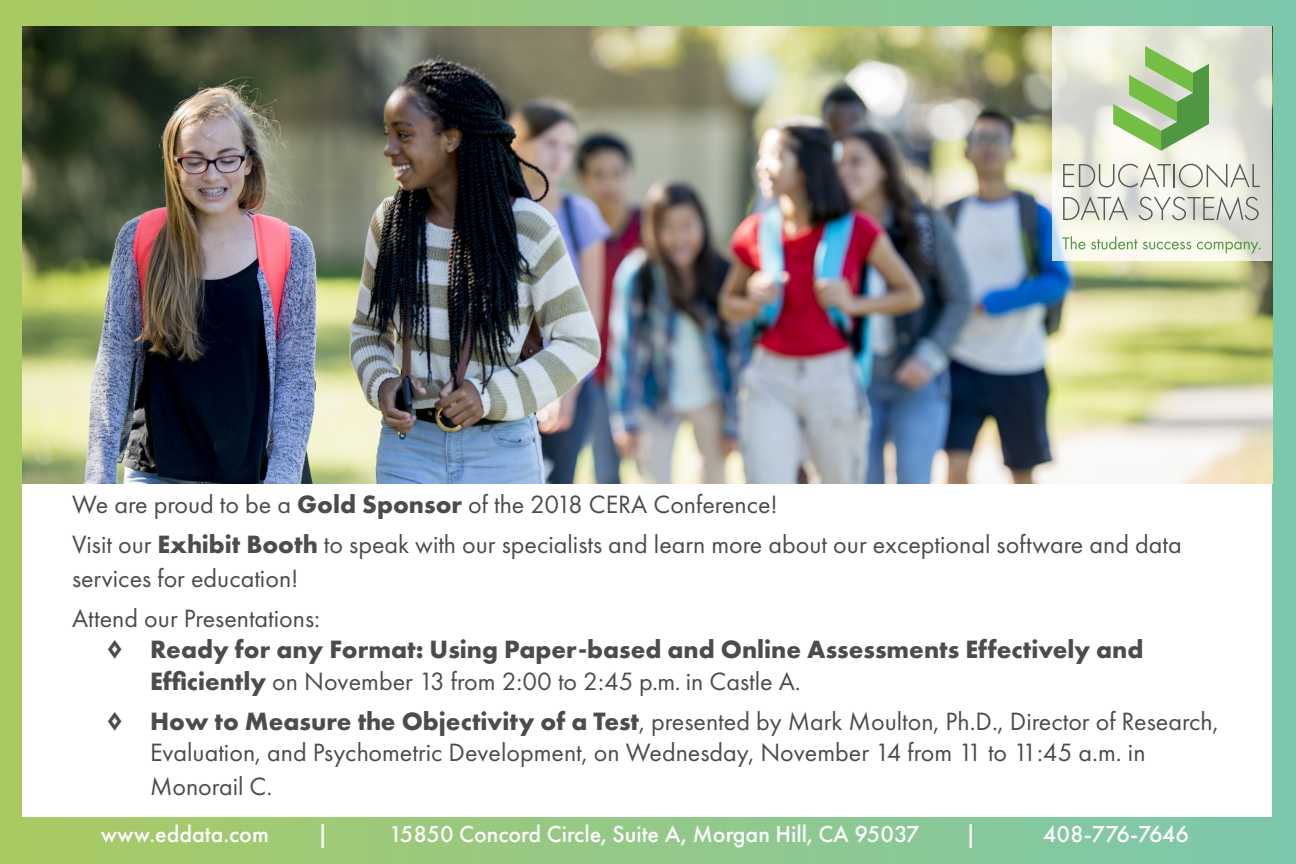
<style>
.page{position:relative;width:1296px;height:864px;background:#fff}
.page>*{position:absolute;margin:0;border:0;box-sizing:border-box;transform-origin:0 0}
.t1{font:26px/33.6px "Futura PT";color:#4b4c4d}
.t2{font:700 26px/31.2px "Futura PT";color:#4b4c4d}
.t3{font:500 24px "Futura PT";color:#fff}
.s1{font-weight:700}
.s2{font-weight:400}
</style>
<div class="page">
<div style="left:0;top:0;width:1296px;height:864px;background:linear-gradient(to right,#adcc67,#7fc9b0)"></div>
<div style="left:22px;top:478px;width:1250px;height:338px;background:#fff"></div>
<img style="left:22px;top:26px;width:1250px;height:457px">
<svg style="left:1052px;top:26px;width:220px;height:234px;background:#e5e6db"></svg>
<svg style="left:1062px;top:236px;width:129px;height:14px"></svg>
<svg style="left:1197px;top:242px;width:64px;height:11px"></svg>
<svg style="left:1063px;top:163px;width:197px;height:25px;background:#d5d5cc"></svg>
<svg style="left:1063px;top:196px;width:65px;height:24px;background:#cecec6"></svg>
<svg style="left:1139px;top:196px;width:120px;height:25px;background:#cecfc9"></svg>
<svg style="left:1113px;top:46px;width:96px;height:105px;background:#a9cc92"></svg>
<p class="t1" style="left:72px;top:488px;width:707px">We are proud to be a <span class="s1">Gold Sponsor</span> of the 2018 CERA Conference!</p>
<p class="t1" style="left:72px;top:528px;width:1111px">Visit our <span class="s1">Exhibit Booth</span> to speak with our specialists and learn more about our exceptional software and data services for education!</p>
<p class="t1" style="left:72px;top:602px;width:250px">Attend our Presentations:</p>
<p class="t2" style="left:150px;top:634px;width:995px;text-indent:-44px">◊ Ready for any Format: Using Paper-based and Online Assessments Effectively and<br>Efficiently <span class="s2">on November 13 from 2:00 to 2:45 p.m. in Castle A.</span></p>
<p class="t1" style="left:150px;top:705px;width:1070px;line-height:31.2px;text-indent:-44px"><span class="s1">◊ How to Measure the Objectivity of a Test</span>, presented by Mark Moulton, Ph.D., Director of Research,<br>Evaluation, and Psychometric Development, on Wednesday, November 14 from 11 to 11:45 a.m. in</p>
<p class="t1" style="left:150px;top:769px;width:124px">Monorail C.</p>
<p class="t3" style="left:101px;top:819px;width:170px">www.eddata.com</p>
<p class="t3" style="left:317px;top:819px;width:13px">|</p>
<p class="t3" style="left:389px;top:819px;width:532px">15850 Concord Circle, Suite A, Morgan Hill, CA 95037</p>
<p class="t3" style="left:965px;top:819px;width:13px">|</p>
<p class="t3" style="left:1043px;top:819px;width:148px">408-776-7646</p>
</div>
